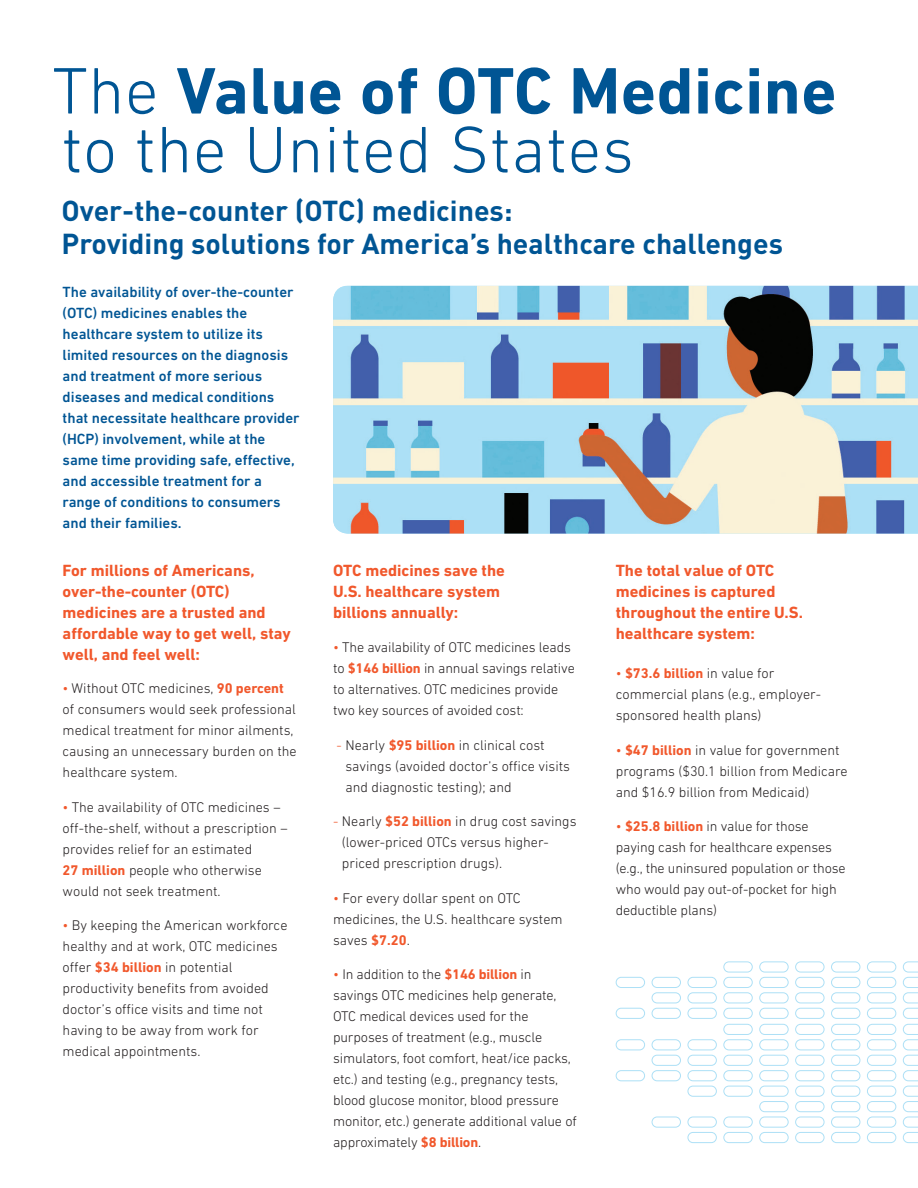
<style>
.page{position:relative;width:918px;height:1188px;background:#fff}
.page>*{position:absolute;margin:0;border:0;box-sizing:border-box;transform-origin:0 0}
.section_name{font:300 66.75px/58.8px "DIN Next LT Pro";letter-spacing:.01em;color:#005594}
.t1{font:700 28.5px/33px "DIN";color:#005594}
.sub_section{font:700 16.5px/21px "DIN Next LT Pro";color:#f1582c}
.section_intro{font:500 15px/21px "DIN Next LT Pro";color:#005594}
.t2{font:300 14.25px/21px "DIN Next LT Pro";color:#231f20}
.s1{font-weight:700}
.s2{color:#f1582c}
.s3{font-weight:700;color:#f1582c}
</style>
<div class="page">
<img style="left:333px;top:286px;width:585px;height:248px">
<svg style="left:615px;top:961px;width:303px;height:182px"></svg>
<p class="section_name" style="left:53px;top:61px;width:785px">The <span class="s1">Value of OTC Medicine </span>to the United States</p>
<p class="t1" style="left:62px;top:194px;width:723px">Over-the-counter (OTC) medicines:<br>Providing solutions for America’s healthcare challenges</p>
<p class="section_intro" style="left:63px;top:282px;width:238px">The availability of over-the-counter (OTC) medicines enables the healthcare system to utilize its limited resources on the diagnosis and treatment of more serious diseases and medical conditions that necessitate healthcare provider (HCP) involvement, while at the same time providing safe, effective, and accessible treatment for a range of conditions to consumers and their families.</p>
<p class="sub_section" style="left:63px;top:560px;width:230px">For millions of Americans, over-the-counter (OTC) medicines are a trusted and affordable way to get well, stay well, and feel well:</p>
<p class="t2" style="left:63px;top:678px;width:236px"><span class="s2">•</span> Without OTC medicines, <span class="s3">90 percent </span>of consumers would seek professional medical treatment for minor ailments, causing an unnecessary burden on the healthcare system.</p>
<p class="t2" style="left:63px;top:796px;width:226px"><span class="s2">•</span> The availability of OTC medicines – off-the-shelf, without a prescription – provides relief for an estimated<br><span class="s3">27 million</span> people who otherwise would not seek treatment.</p>
<p class="t2" style="left:63px;top:915px;width:226px"><span class="s2">•</span> By keeping the American workforce healthy and at work, OTC medicines offer <span class="s3">$34 billion</span> in potential productivity benefits from avoided doctor’s office visits and time not having to be away from work for medical appointments.</p>
<p class="sub_section" style="left:333px;top:560px;width:173px">OTC medicines save the<br>U.S. healthcare system billions annually:</p>
<p class="t2" style="left:333px;top:637px;width:243px"><span class="s2">•</span> The availability of OTC medicines leads to <span class="s3">$146 billion</span> in annual savings relative to alternatives. OTC medicines provide two key sources of avoided cost:</p>
<p class="t2" style="left:345px;top:734px;width:226px;text-indent:-9px"><span class="s2">-</span> Nearly <span class="s3">$95 billion</span> in clinical cost savings (avoided doctor’s office visits and diagnostic testing); and</p>
<p class="t2" style="left:342px;top:811px;width:236px;text-indent:-9px"><span class="s2">-</span> Nearly <span class="s3">$52 billion</span> in drug cost savings (lower-priced OTCs versus higher&shy;priced prescription drugs).</p>
<p class="t2" style="left:333px;top:887px;width:231px"><span class="s2">•</span> For every dollar spent on OTC medicines, the U.S. healthcare system saves <span class="s3">$7.20</span>.</p>
<p class="t2" style="left:333px;top:964px;width:245px"><span class="s2">•</span> In addition to the <span class="s3">$146 billion</span> in savings OTC medicines help generate, OTC medical devices used for the purposes of treatment (e.g., muscle simulators, foot comfort, heat/ice packs, etc.) and testing (e.g., pregnancy tests, blood glucose monitor, blood pressure monitor, etc.) generate additional value of approximately <span class="s3">$8 billion</span>.</p>
<p class="sub_section" style="left:616px;top:560px;width:189px">The total value of OTC medicines is captured throughout the entire U.S. healthcare system:</p>
<p class="t2" style="left:616px;top:663px;width:207px"><span class="s2">•</span> <span class="s3">$73.6 billion</span> in value for commercial plans (e.g., employer&shy;sponsored health plans)</p>
<p class="t2" style="left:616px;top:739px;width:233px"><span class="s2">•</span> <span class="s3">$47 billion</span> in value for government programs ($30.1 billion from Medicare and $16.9 billion from Medicaid)</p>
<p class="t2" style="left:616px;top:816px;width:231px"><span class="s2">•</span> <span class="s3">$25.8 billion</span> in value for those paying cash for healthcare expenses (e.g., the uninsured population or those who would pay out-of-pocket for high deductible plans)</p>
</div>
